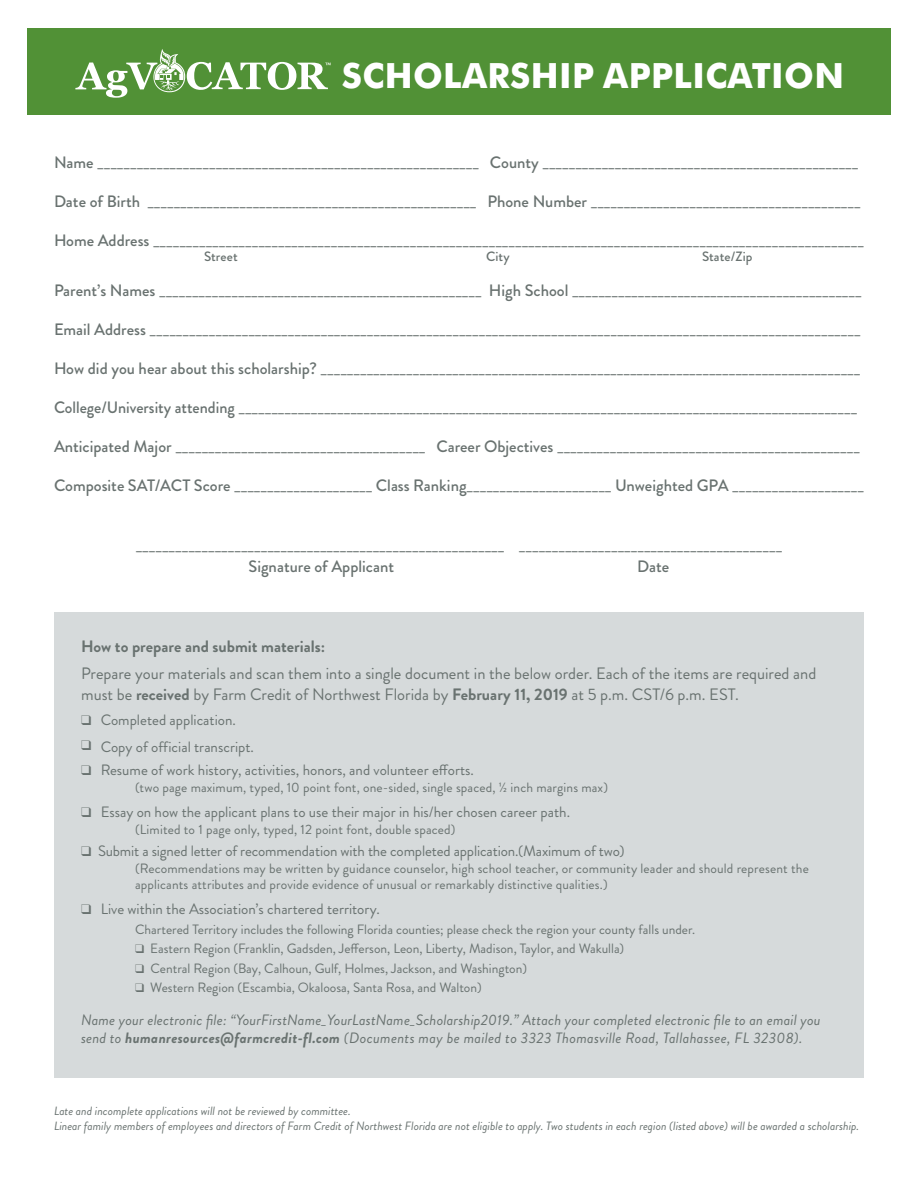
<style>
.page{position:relative;width:918px;height:1188px;background:#fff}
.page>*{position:absolute;margin:0;border:0;box-sizing:border-box;transform-origin:0 0}
.t1{font:700 34.8px "Futura BT";letter-spacing:.01em;color:#fff}
.t2{font:500 16.5px/21px "Brandon Grotesque";color:#697270}
.t3{font:16.5px/21px "Brandon Grotesque";color:#697270}
.t4{font:700 16.5px "Brandon Grotesque";color:#697270}
.t5{font:15px "Brandon Grotesque";color:#697270}
.t6{font:italic 15px/18px "Brandon Grotesque";letter-spacing:.01em;color:#697270}
.t7{font:13.5px/16.5px "Brandon Grotesque";letter-spacing:.01em;color:#697270}
.t8{font:500 13.5px "Brandon Grotesque";letter-spacing:.01em;color:#697270}
.t9{font:italic 12px/15px "Brandon Grotesque";color:#697270}
.s1{font-weight:700}
</style>
<div class="page">
<div style="left:54px;top:612px;width:810px;height:466px;background:#d6dadb"></div>
<div style="left:27px;top:28px;width:864px;height:86px;background:#519136"></div>
<svg style="left:75px;top:49px;width:256px;height:49px"></svg>
<h1 class="t1" style="left:342px;top:55px;width:504px">SCHOLARSHIP APPLICATION</h1>
<p class="t2" style="left:54px;top:152px;width:806px">Name __________________________________________________________ County ________________________________________________</p>
<p class="t2" style="left:54px;top:191px;width:808px">Date of Birth __________________________________________________ Phone Number _________________________________________</p>
<p class="t2" style="left:54px;top:230px;width:812px">Home Address ____________________________________________________________________________________________________________</p>
<p class="t8" style="left:204px;top:247px;width:35px">Street</p>
<p class="t8" style="left:486px;top:247px;width:25px">City</p>
<p class="t8" style="left:702px;top:247px;width:52px">State/Zip</p>
<p class="t2" style="left:54px;top:280px;width:809px">Parent’s Names _________________________________________________ High School ____________________________________________</p>
<p class="t2" style="left:54px;top:319px;width:808px">Email Address ____________________________________________________________________________________________________________</p>
<p class="t2" style="left:54px;top:358px;width:808px">How did you hear about this scholarship? __________________________________________________________________________________</p>
<p class="t2" style="left:54px;top:397px;width:805px">College/University attending ______________________________________________________________________________________________</p>
<p class="t2" style="left:54px;top:436px;width:807px">Anticipated Major ______________________________________ Career Objectives ______________________________________________</p>
<p class="t2" style="left:54px;top:475px;width:811px">Composite SAT/ACT Score _____________________ Class Ranking______________________ Unweighted GPA ____________________</p>
<p class="t2" style="left:249px;top:535px;width:535px;text-indent:-113px">________________________________________________________ ________________________________________<br>Signature of Applicant</p>
<p class="t2" style="left:637px;top:556px;width:34px">Date</p>
<p class="t4" style="left:81px;top:635px;width:246px">How to prepare and submit materials:</p>
<p class="t3" style="left:81px;top:663px;width:737px">Prepare your materials and scan them into a single document in the below order. Each of the items are required and must be <span class="s1">received</span> by Farm Credit of Northwest Florida by <span class="s1">February 11, 2019</span> at 5 p.m. CST/6 p.m. EST.</p>
<p class="t5" style="left:81px;top:709px;width:156px">❑ Completed application.</p>
<p class="t5" style="left:81px;top:736px;width:174px">❑ Copy of official transcript.</p>
<p class="t5" style="left:81px;top:760px;width:394px">❑ Resume of work history, activities, honors, and volunteer efforts.</p>
<p class="t7" style="left:135px;top:779px;width:474px">(two page maximum, typed, 10 point font, one-sided, single spaced, ½ inch margins max)</p>
<p class="t5" style="left:81px;top:802px;width:490px">❑ Essay on how the applicant plans to use their major in his/her chosen career path.</p>
<p class="t7" style="left:135px;top:821px;width:322px">(Limited to 1 page only, typed, 12 point font, double spaced)</p>
<p class="t5" style="left:81px;top:841px;width:545px">❑ Submit a signed letter of recommendation with the completed application. (Maximum of two)</p>
<p class="t7" style="left:135px;top:860px;width:675px">(Recommendations may be written by guidance counselor, high school teacher, or community leader and should represent the applicants attributes and provide evidence of unusual or remarkably distinctive qualities.)</p>
<p class="t5" style="left:81px;top:899px;width:300px">❑ Live within the Association’s chartered territory.</p>
<p class="t7" style="left:135px;top:921px;width:562px">Chartered Territory includes the following Florida counties; please check the region your county falls under.</p>
<p class="t7" style="left:135px;top:941px;width:491px">❑ Eastern Region (Franklin, Gadsden, Jefferson, Leon, Liberty, Madison, Taylor, and Wakulla)</p>
<p class="t7" style="left:135px;top:960px;width:393px">❑ Central Region (Bay, Calhoun, Gulf, Holmes, Jackson, and Washington)</p>
<p class="t7" style="left:135px;top:980px;width:348px">❑ Western Region (Escambia, Okaloosa, Santa Rosa, and Walton)</p>
<p class="t6" style="left:81px;top:1011px;width:741px">Name your electronic file: “YourFirstName_YourLastName_Scholarship2019.” Attach your completed electronic file to an email you send to <span class="s1">humanresources@farmcredit-fl.com</span> (Documents may be mailed to 3323 Thomasville Road, Tallahassee, FL 32308).</p>
<p class="t9" style="left:54px;top:1104px;width:807px">Late and incomplete applications will not be reviewed by committee.<br>Linear family members of employees and directors of Farm Credit of Northwest Florida are not eligible to apply. Two students in each region (listed above) will be awarded a scholarship.</p>
</div>
